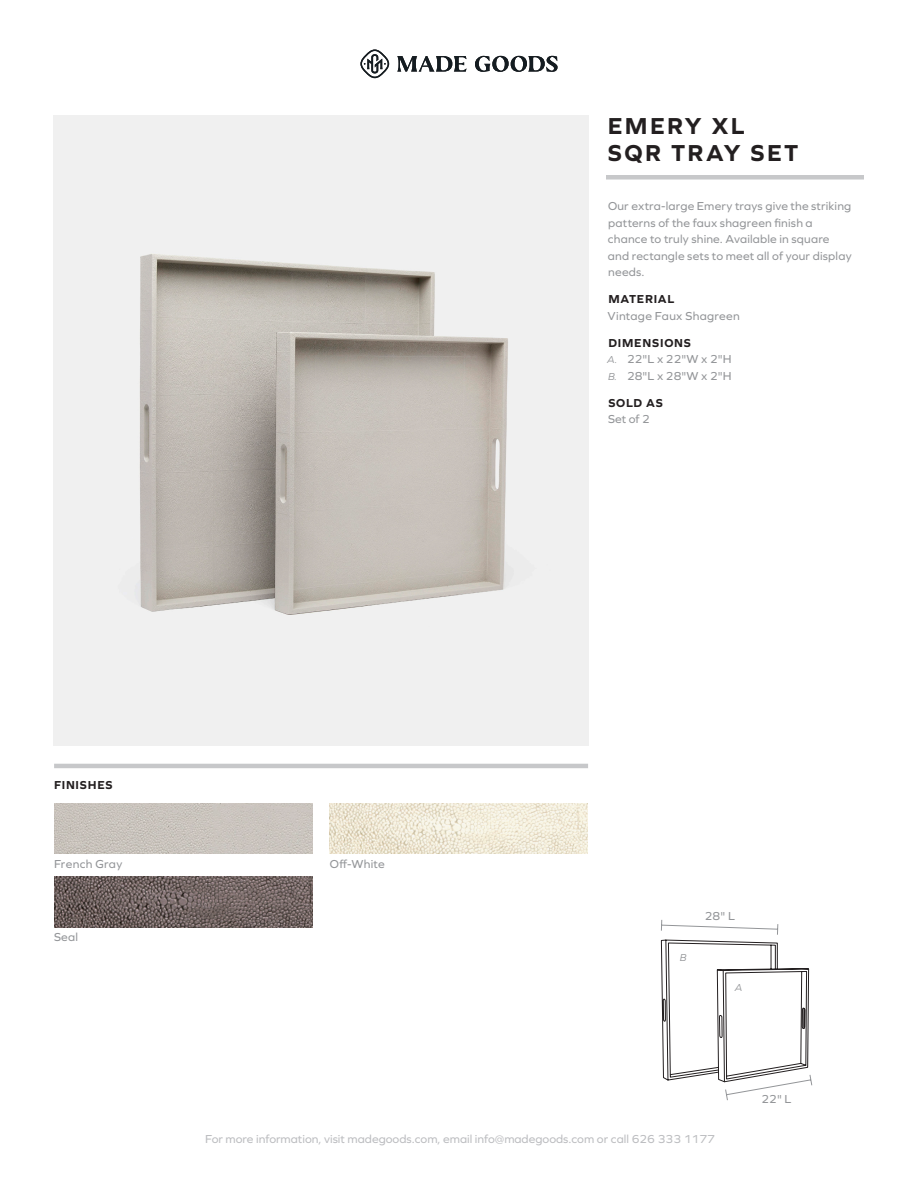
<style>
.page{position:relative;width:918px;height:1188px;background:#fff}
.page>*{position:absolute;margin:0;border:0;box-sizing:border-box;transform-origin:0 0}
.t1{font:700 24px "Graphie";letter-spacing:.1em;color:#231f20}
.t2{font:12px/16.5px "Graphie";letter-spacing:.015em;color:#939598}
.t3{font:12px "Graphie";color:#bcbdc0}
.t4{font:700 12px "Graphie";letter-spacing:.065em;color:#231f20}
.t5{font:italic 10.5px "Graphie";color:#939598}
.s1{font-style:italic;font-size:10.5px}
</style>
<div class="page">
<div style="left:606px;top:175px;width:258px;height:5px;background:#c7c8ca"></div>
<svg style="left:397px;top:56px;width:161px;height:16px"></svg>
<svg style="left:360px;top:50px;width:29px;height:28px"></svg>
<img style="left:54px;top:116px;width:534px;height:629px">
<svg style="left:661px;top:919px;width:152px;height:182px"></svg>
<hr style="left:54px;top:764px;width:534px;height:4px;background:#c7c8ca">
<img style="left:54px;top:877px;width:258px;height:50px">
<img style="left:330px;top:803px;width:258px;height:51px">
<img style="left:54px;top:803px;width:258px;height:51px">
<p class="t4" style="left:54px;top:778px;width:60px">FINISHES</p>
<p class="t2" style="left:54px;top:855px;width:70px">French Gray</p>
<p class="t2" style="left:330px;top:855px;width:56px">Off-White</p>
<p class="t2" style="left:54px;top:929px;width:26px">Seal</p>
<p class="t1" style="left:608px;top:111px;width:139px">EMERY XL</p>
<p class="t1" style="left:608px;top:138px;width:192px">SQR TRAY SET</p>
<p class="t2" style="left:608px;top:198px;width:245px">Our extra-large Emery trays give the striking patterns of the faux shagreen finish a chance to truly shine. Available in square and rectangle sets to meet all of your display needs.</p>
<p class="t4" style="left:608px;top:292px;width:67px">MATERIAL</p>
<p class="t2" style="left:608px;top:307px;width:134px">Vintage Faux Shagreen</p>
<p class="t4" style="left:608px;top:335px;width:84px">DIMENSIONS</p>
<p class="t2" style="left:607px;top:351px;width:126px"><span class="s1">A.</span> 22"L x 22"W x 2"H</p>
<p class="t2" style="left:608px;top:367px;width:125px"><span class="s1">B.</span> 28"L x 28"W x 2"H</p>
<p class="t4" style="left:608px;top:395px;width:56px">SOLD AS</p>
<p class="t2" style="left:608px;top:411px;width:43px">Set of 2</p>
<p class="t5" style="left:680px;top:951px;width:8px">B</p>
<p class="t2" style="left:705px;top:908px;width:32px">28" L</p>
<p class="t5" style="left:735px;top:982px;width:9px">A</p>
<p class="t2" style="left:761px;top:1090px;width:32px">22" L</p>
<p class="t3" style="left:205px;top:1132px;width:511px">For more information, visit madegoods.com, email info@madegoods.com or call 626 333 1177</p>
</div>
